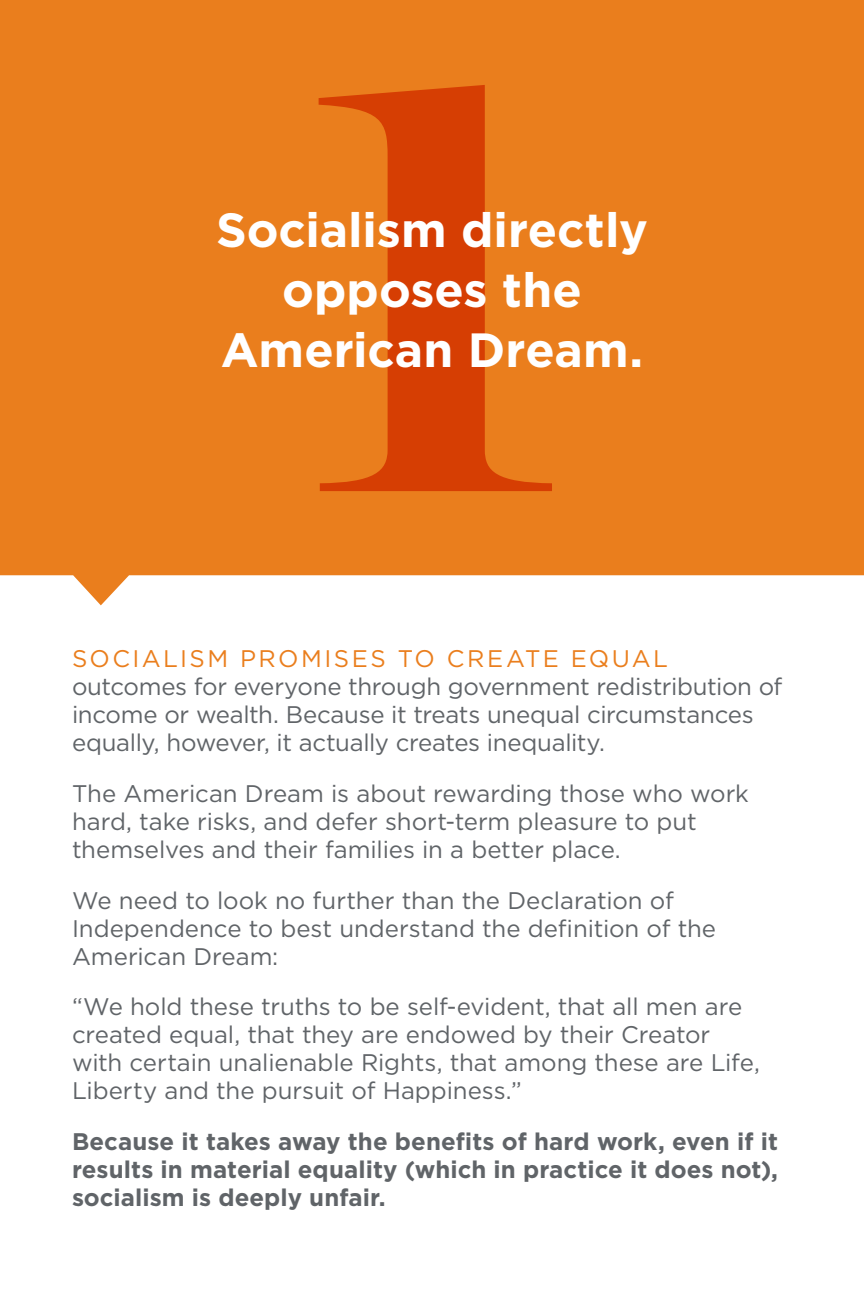
<style>
.page{position:relative;width:864px;height:1296px;background:#fff}
.page>*{position:absolute;margin:0;border:0;box-sizing:border-box;transform-origin:0 0}
._9_Points{font:700 48px/60px "Gotham";color:#fff;text-align:center}
.Body_Copy{font:24px/28px "Gotham";letter-spacing:-.005em;color:#606468}
.Body_Intro{font:24px/28px "Gotham";letter-spacing:-.01em;color:#606468}
.Body_Copy-2{font:700 24px/28px "Gotham";letter-spacing:.005em;color:#606468;text-align:justify}
.s1{color:#ea7e1d}
</style>
<div class="page">
<div style="left:0;top:0;width:864px;height:605px;background:#ea7e1d"></div>
<svg style="left:319px;top:85px;width:233px;height:406px;background:#e16111"></svg>
<p class="_9_Points" style="left:216px;top:200px;width:433px">Socialism directly opposes the<br>American Dream.</p>
<p class="Body_Intro" style="left:72px;top:644px;width:712px"><span class="s1">SOCIALISM PROMISES TO CREATE EQUAL </span>outcomes for everyone through government redistribution of income or wealth. Because it treats unequal circumstances equally, however, it actually creates inequality.</p>
<p class="Body_Copy" style="left:72px;top:779px;width:678px">The American Dream is about rewarding those who work hard, take risks, and defer short-term pleasure to put themselves and their families in a better place.</p>
<p class="Body_Copy" style="left:72px;top:886px;width:646px">We need to look no further than the Declaration of<br>Independence to best understand the definition of the<br>American Dream:</p>
<p class="Body_Copy" style="left:72px;top:992px;width:689px">“We hold these truths to be self-evident, that all men are created equal, that they are endowed by their Creator with certain unalienable Rights, that among these are Life, Liberty and the pursuit of Happiness.”</p>
<p class="Body_Copy-2" style="left:72px;top:1127px;width:708px">Because it takes away the benefits of hard work, even if it results in material equality (which in practice it does not), socialism is deeply unfair.</p>
</div>
